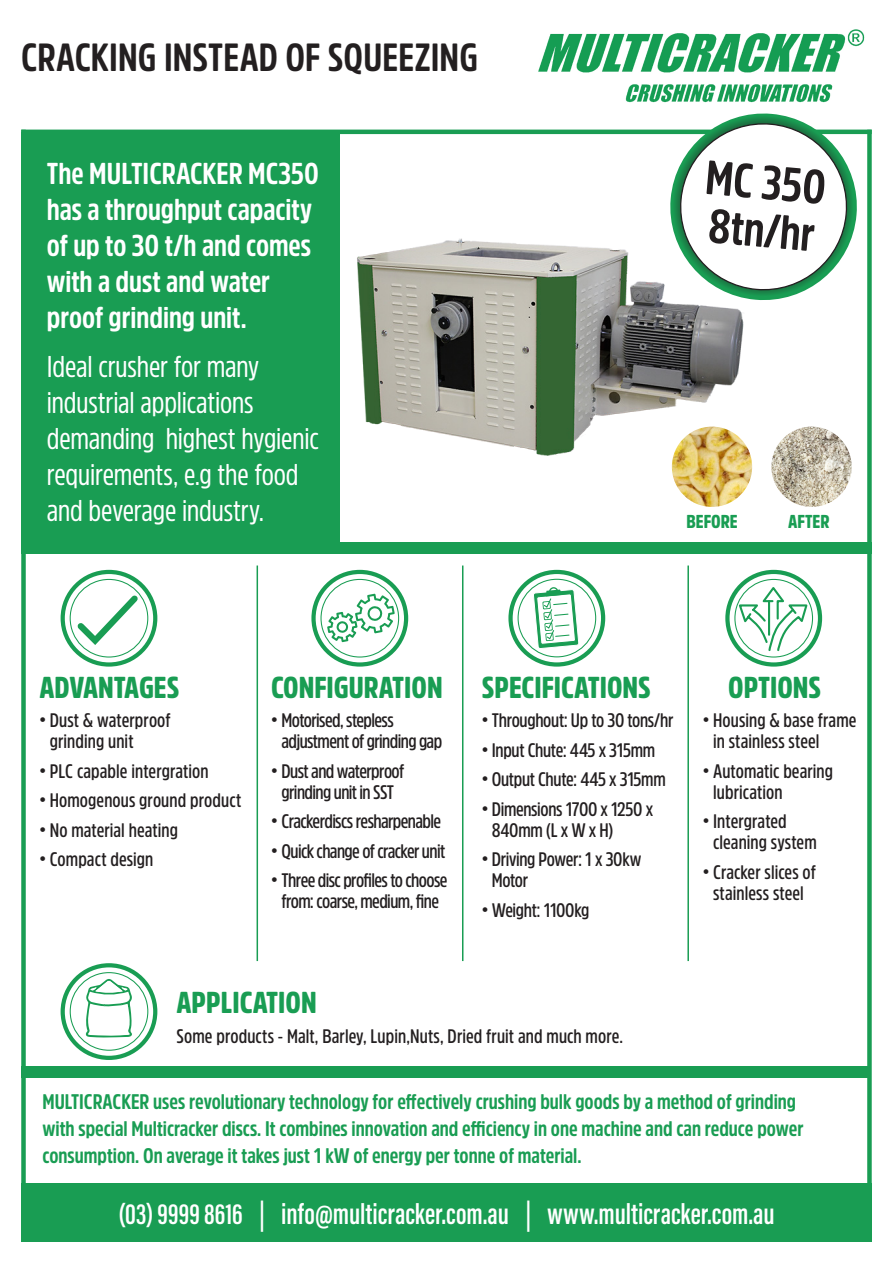
<style>
.page{position:relative;width:893px;height:1263px;background:#fff}
.page>*{position:absolute;margin:0;border:0;box-sizing:border-box;transform-origin:0 0}
.t1{font:700 47.7px "Amsi Pro Cond";color:#231f20}
.t2{font:700 39px "Amsi Pro Cond";letter-spacing:.005em;color:#231f20}
.t3{font:30px/36px "Amsi Pro Cond";letter-spacing:-.005em;color:#fff}
.t4{font:700 30px/36px "Amsi Pro Cond";color:#fff}
.info_contact{font:600 30px "Acumin Pro Extra Cond";color:#fff}
.t5{font:900 30px "Amsi Pro Cond";color:#199d53}
.t6{font:700 21px/27px "Amsi Pro Cond";color:#199d53}
.body_text_with_bulle{font:600 19.5px/21px "Amsi Pro Cond";letter-spacing:-.015em;color:#231f20}
.body_text_with_bulle-2{font:600 19.5px/21px "Amsi Pro Cond";letter-spacing:.005em;color:#231f20}
.body_text{font:600 19.5px "Amsi Pro Cond";letter-spacing:.005em;color:#231f20}
.t7{font:900 18.6px "Amsi Pro Cond";color:#199d53}
</style>
<div class="page">
<img style="left:357px;top:238px;width:395px;height:258px">
<img style="left:538px;top:29px;width:327px;height:74px">
<div style="left:21px;top:1183px;width:851px;height:59px;background:#199d53"></div>
<div style="left:21px;top:132px;width:319px;height:412px;background:#199d53"></div>
<div style="left:21px;top:542px;width:851px;height:11px;background:#199d53"></div>
<hr style="left:21px;top:130px;width:851px;height:4px;background:#199d53">
<div style="left:867px;top:130px;width:5px;height:1108px;background:#199d53"></div>
<div style="left:21px;top:130px;width:5px;height:1108px;background:#199d53"></div>
<div style="left:725px;top:570px;width:97px;height:97px;border:4px solid #199d53;border-radius:50%"></div>
<div style="left:734px;top:579px;width:79px;height:78px;border:1px solid #199d53;border-radius:50%"></div>
<svg style="left:737px;top:584px;width:72px;height:68px"></svg>
<div style="left:61px;top:570px;width:96px;height:97px;border:4px solid #199d53;border-radius:50%"></div>
<div style="left:70px;top:579px;width:78px;height:78px;border:1px solid #199d53;border-radius:50%"></div>
<svg style="left:72px;top:590px;width:71px;height:60px"></svg>
<div style="left:508px;top:570px;width:97px;height:97px;border:4px solid #199d53;border-radius:50%"></div>
<div style="left:518px;top:579px;width:78px;height:78px;border:1px solid #199d53;border-radius:50%"></div>
<svg style="left:533px;top:587px;width:46px;height:62px"></svg>
<hr style="left:687px;top:565px;width:2px;height:396px;background:#199d53">
<hr style="left:257px;top:565px;width:1px;height:396px;background:#199d53">
<hr style="left:462px;top:565px;width:1px;height:396px;background:#199d53">
<div style="left:61px;top:963px;width:96px;height:97px;border:4px solid #199d53;border-radius:50%"></div>
<div style="left:70px;top:972px;width:78px;height:79px;border:1px solid #199d53;border-radius:50%"></div>
<svg style="left:85px;top:978px;width:48px;height:59px"></svg>
<svg style="left:665px;top:113px;width:197px;height:192px"></svg>
<div style="left:311px;top:570px;width:97px;height:97px;border:4px solid #199d53;border-radius:50%"></div>
<div style="left:320px;top:579px;width:79px;height:78px;border:1px solid #199d53;border-radius:50%"></div>
<svg style="left:327px;top:594px;width:68px;height:48px"></svg>
<div style="left:21px;top:1067px;width:846px;height:11px;background:#199d53"></div>
<img style="left:771px;top:427px;width:81px;height:80px;border-radius:40px">
<img style="left:672px;top:427px;width:80px;height:80px;border-radius:40px">
<p class="t2" style="left:21px;top:30px;width:458px">CRACKING INSTEAD OF SQUEEZING</p>
<p class="t4" style="left:47px;top:155px;width:273px">The MULTICRACKER MC350 has a throughput capacity of up to 30 t/h and comes with a dust and water proof grinding unit.</p>
<p class="t3" style="left:47px;top:347px;width:274px">Ideal crusher for many industrial applications demanding highest hygienic requirements, e.g the food and beverage industry.</p>
<p class="t1" style="left:709px;top:144px;width:122px;rotate:5deg">MC 350</p>
<p class="t1" style="left:711px;top:193px;width:108px;rotate:5deg">8tn/hr</p>
<p class="t7" style="left:686px;top:508px;width:53px">BEFORE</p>
<p class="t7" style="left:788px;top:508px;width:43px">AFTER</p>
<p class="t5" style="left:39px;top:666px;width:141px">ADVANTAGES</p>
<p class="body_text_with_bulle-2" style="left:50px;top:709px;width:122px">Dust &amp; waterproof grinding unit</p>
<p class="body_text_with_bulle-2" style="left:50px;top:760px;width:160px">PLC capable intergration</p>
<p class="body_text_with_bulle-2" style="left:50px;top:789px;width:193px">Homogenous ground product</p>
<p class="body_text_with_bulle-2" style="left:50px;top:819px;width:130px">No material heating</p>
<p class="body_text_with_bulle-2" style="left:50px;top:848px;width:105px">Compact design</p>
<p class="t5" style="left:271px;top:666px;width:173px">CONFIGURATION</p>
<p class="body_text_with_bulle" style="left:281px;top:709px;width:162px">Motorised, stepless adjustment of grinding gap</p>
<p class="body_text_with_bulle" style="left:281px;top:760px;width:124px">Dust and waterproof grinding unit in SST</p>
<p class="body_text_with_bulle" style="left:281px;top:810px;width:161px">Crackerdiscs resharpenable</p>
<p class="body_text_with_bulle" style="left:281px;top:840px;width:165px">Quick change of cracker unit</p>
<p class="body_text_with_bulle" style="left:281px;top:869px;width:168px">Three disc profiles to choose from: coarse, medium, fine</p>
<p class="t5" style="left:482px;top:666px;width:170px">SPECIFICATIONS</p>
<p class="body_text_with_bulle" style="left:492px;top:709px;width:183px">Throughout: Up to 30 tons/hr</p>
<p class="body_text_with_bulle" style="left:492px;top:739px;width:165px">Input Chute: 445 x 315mm</p>
<p class="body_text_with_bulle" style="left:492px;top:768px;width:176px">Output Chute: 445 x 315mm</p>
<p class="body_text_with_bulle" style="left:492px;top:798px;width:163px">Dimensions 1700 x 1250 x<br>840mm (L x W x H)</p>
<p class="body_text_with_bulle" style="left:492px;top:848px;width:151px">Driving Power: 1 x 30kw<br>Motor</p>
<p class="body_text_with_bulle" style="left:492px;top:899px;width:99px">Weight: 1100kg</p>
<p class="t5" style="left:176px;top:982px;width:142px">APPLICATION</p>
<p class="body_text" style="left:176px;top:1022px;width:448px">Some products - Malt, Barley, Lupin,Nuts, Dried fruit and much more.</p>
<p class="t5" style="left:728px;top:666px;width:94px">OPTIONS</p>
<p class="body_text_with_bulle-2" style="left:713px;top:709px;width:145px">Housing &amp; base frame in stainless steel</p>
<p class="body_text_with_bulle-2" style="left:713px;top:760px;width:121px">Automatic bearing lubrication</p>
<p class="body_text_with_bulle-2" style="left:713px;top:810px;width:105px">Intergrated cleaning system</p>
<p class="body_text_with_bulle-2" style="left:713px;top:861px;width:104px">Cracker slices of stainless steel</p>
<p class="t6" style="left:43px;top:1088px;width:762px">MULTICRACKER uses revolutionary technology for effectively crushing bulk goods by a method of grinding with special Multicracker discs. It combines innovation and efficiency in one machine and can reduce power consumption. On average it takes just 1 kW of energy per tonne of material.</p>
<p class="info_contact" style="left:118px;top:1196px;width:658px">(03) 9999 8616 | info@multicracker.com.au | www.multicracker.com.au</p>
</div>
